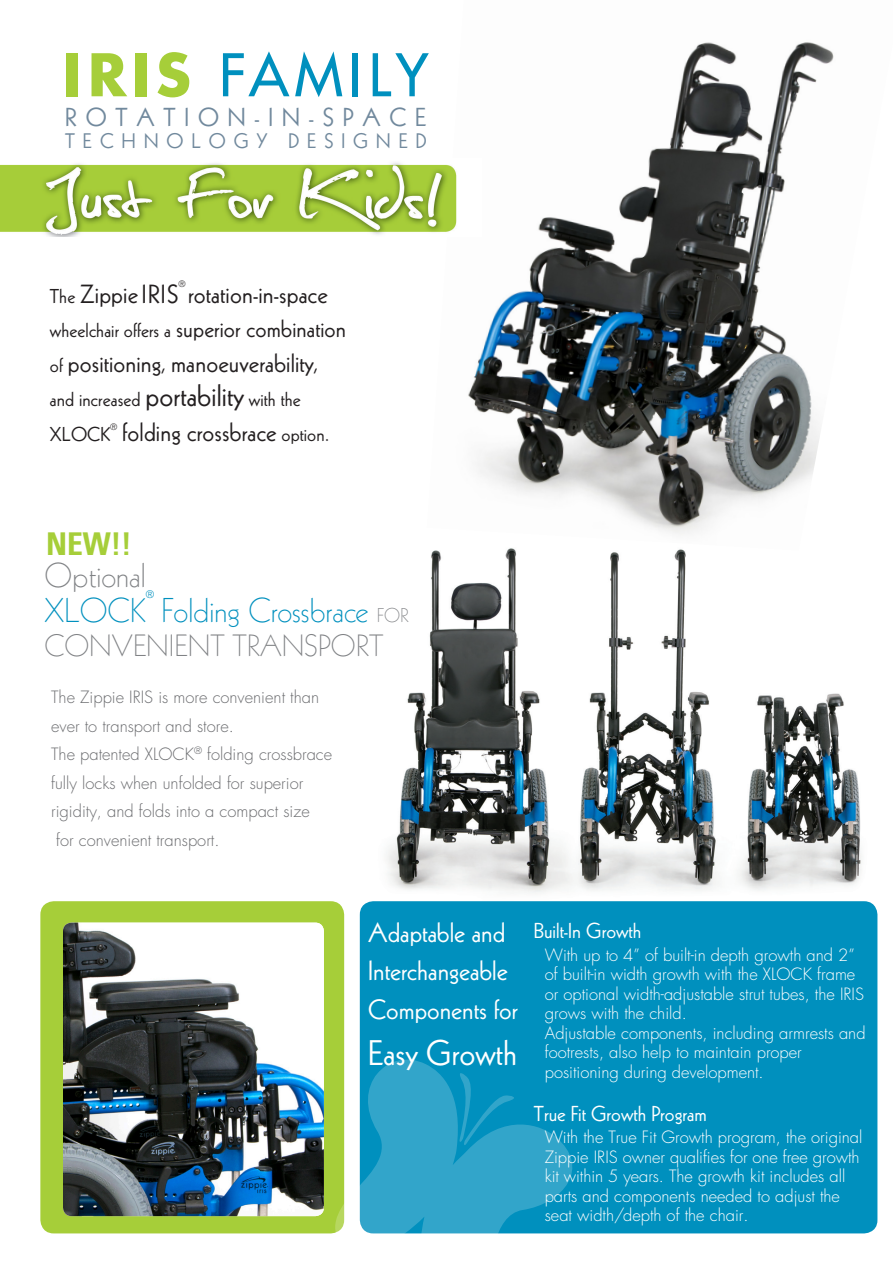
<style>
.page{position:relative;width:893px;height:1263px;background:#fff}
.page>*{position:absolute;margin:0;border:0;box-sizing:border-box;transform-origin:0 0}
.t1{font:500 57.15px "Futura Std";letter-spacing:.095em;color:#0090be}
.Subhead_1{font:34.5px "Kabel LT Std";color:#fff}
.Header_1{font:300 33.45px "Kabel LT Std";color:#0090be}
.Header_1-2{font:300 33.45px "Kabel LT Std";color:#808285}
.t2{font:31.5px "Univers Com 67 Bold Cond";color:#a6ce39}
.Header_1-3{font:300 29.85px "Kabel LT Std";color:#808285}
.Subhead_1-2{font:27px "Kabel LT Std";color:#fff}
.t3{font:25.5px "Kabel LT Std";letter-spacing:.005em;color:#231f20}
.t4{font:25.2px "Kabel LT Std";letter-spacing:.35em;color:#71899d}
.t5{font:24px "Kabel LT Std";letter-spacing:.005em;color:#231f20}
.Subhead_1-3{font:21px "Kabel LT Std";color:#fff}
.t6{font:20.4px "Kabel LT Std";letter-spacing:.39em;color:#71899d}
.t7{font:19.5px/34.5px "Kabel LT Std";letter-spacing:.005em;color:#231f20}
.Text_1{font:300 16.5px/19.5px "Futura Std";color:#fff}
.Text_1-2{font:300 16.5px/28.5px "Futura Std";color:#6c6d70}
.Header_1-4{font:10.5px "Kabel LT Std";color:#0090be}
.t8{font:9px "Kabel LT Std";color:#231f20}
.s1{font-weight:700;color:#a6ce39}
.s2{font-size:19.5px}
.s3{font-size:30px}
.s4{font-size:19.35px;color:#808285}
</style>
<div class="page">
<img style="left:386px;top:550px;width:475px;height:343px">
<img style="left:468px;top:42px;width:366px;height:508px">
<div style="left:360px;top:901px;width:517px;height:332px;background:#0090be;border-radius:14px"></div>
<div style="left:40px;top:901px;width:304px;height:332px;background:#a6ce39;border-radius:14px"></div>
<img style="left:63px;top:923px;width:261px;height:293px">
<svg style="left:331px;top:1046px;width:261px;height:188px;fill:#32a5ca"></svg>
<svg style="left:455px;top:1067px;width:67px;height:81px"></svg>
<img style="left:0;top:159px;width:481px;height:77px">
<p class="t1" style="left:63px;top:39px;width:367px"><span class="s1">IRIS</span> FAMILY</p>
<p class="t4" style="left:65px;top:103px;width:363px">ROTATION-IN-SPACE</p>
<p class="t6" style="left:65px;top:129px;width:363px">TECHNOLOGY DESIGNED</p>
<p class="t8" style="left:178px;top:279px;width:9px">®</p>
<p class="t5" style="left:50px;top:315px;width:298px"><span class="s2">wheelchair offers a</span> superior combination</p>
<p class="t3" style="left:50px;top:348px;width:270px"><span class="s2">of</span> positioning<span class="s2">,</span> manoeuverability<span class="s2">,</span></p>
<p class="t7" style="left:50px;top:382px;width:252px">and increased <span class="s3">portability</span> with the<br>XLOCK</p>
<p class="t3" style="left:50px;top:279px;width:279px"><span class="s2">The</span> Zippie IRIS rotation-in-space</p>
<p class="t8" style="left:110px;top:421px;width:9px">®</p>
<p class="t3" style="left:122px;top:417px;width:209px">folding crossbrace <span class="s2">option.</span></p>
<p class="t2" style="left:46px;top:524px;width:87px">NEW!!</p>
<p class="Header_1-2" style="left:45px;top:557px;width:103px">Optional</p>
<p class="Header_1" style="left:45px;top:592px;width:103px">XLOCK</p>
<p class="Header_1-4" style="left:146px;top:588px;width:10px">®</p>
<p class="Header_1" style="left:161px;top:592px;width:249px">Folding Crossbrace <span class="s4">FOR</span></p>
<p class="Header_1-3" style="left:45px;top:629px;width:340px">CONVENIENT TRANSPORT</p>
<p class="Text_1-2" style="left:51px;top:683px;width:269px">The Zippie IRIS is more convenient than ever to transport and store.</p>
<p class="Text_1-2" style="left:51px;top:740px;width:283px">The patented XLOCK<sup>®</sup> folding crossbrace fully locks when unfolded for superior</p>
<p class="Text_1-2" style="left:51px;top:797px;width:260px">rigidity, and folds into a compact size</p>
<p class="Text_1-2" style="left:56px;top:826px;width:165px">for convenient transport.</p>
<p class="Subhead_1-2" style="left:368px;top:917px;width:139px">Adaptable and</p>
<p class="Subhead_1-2" style="left:368px;top:955px;width:141px">Interchangeable</p>
<p class="Subhead_1-2" style="left:368px;top:994px;width:151px">Components for</p>
<p class="Subhead_1" style="left:368px;top:1033px;width:150px">Easy Growth</p>
<p class="Subhead_1-3" style="left:534px;top:918px;width:109px">Built-In Growth</p>
<p class="Text_1" style="left:545px;top:945px;width:322px">With up to 4” of built-in depth growth and 2” of built-in width growth with the XLOCK frame or optional width-adjustable strut tubes, the IRIS grows with the child.<br>Adjustable components, including armrests and footrests, also help to maintain proper</p>
<p class="Text_1" style="left:545px;top:1062px;width:220px">positioning during development.</p>
<p class="Subhead_1-3" style="left:534px;top:1101px;width:175px">True Fit Growth Program</p>
<p class="Text_1" style="left:545px;top:1128px;width:319px">With the True Fit Growth program, the original Zippie IRIS owner qualifies for one free growth kit within 5 years. The growth kit includes all parts and components needed to adjust the seat width/depth of the chair.</p>
</div>
